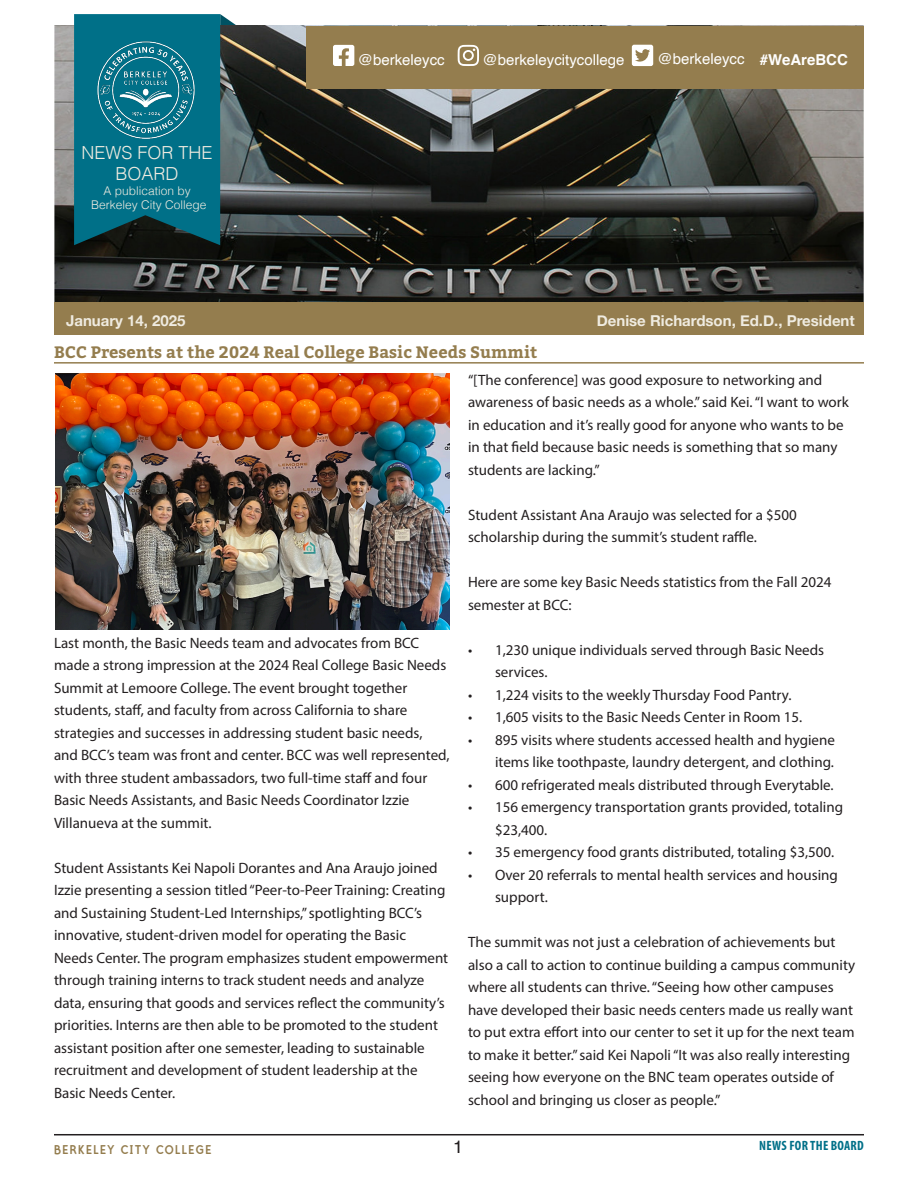
<style>
.page{position:relative;width:918px;height:1188px;background:#fff}
.page>*{position:absolute;margin:0;border:0;box-sizing:border-box;transform-origin:0 0}
.t1{font:300 18px/21.6px "Helvetica";color:#efebe0;text-align:center}
.t2{font:18px "Helvetica";color:#231f20}
.Sections{font:700 16.5px "Bitter";color:#947d4e}
.Body{font:15px/22.5px "Myriad Pro";color:#231f20}
.t3{font:700 15px "Helvetica Neue";color:#efebe0}
.t4{font:15px "Helvetica";color:#fff}
.t5{font:15px "Polymer Bold Caps";letter-spacing:.09em;color:#947d4e}
.t6{font:700 15px "Helvetica";color:#fff}
.t7{font:700 condensed 13.5px "Myriad Pro";letter-spacing:.02em;color:#007088}
.t8{font:300 12px "Helvetica";color:#efebe0}
</style>
<div class="page">
<hr style="left:54px;top:1134px;width:810px;height:1px;background:#231f20">
<img style="left:54px;top:26px;width:810px;height:277px">
<div style="left:306px;top:26px;width:558px;height:63px;background:#947d4e"></div>
<svg style="left:74px;top:14px;width:193px;height:231px;background:#1a5f6d"></svg>
<svg style="left:632px;top:45px;width:21px;height:21px"></svg>
<svg style="left:458px;top:45px;width:21px;height:21px"></svg>
<svg style="left:333px;top:45px;width:21px;height:21px"></svg>
<img style="left:82px;top:40px;width:127px;height:100px">
<div style="left:54px;top:303px;width:810px;height:32px;background:#947d4e"></div>
<hr style="left:54px;top:362px;width:810px;height:2px;background:#947d4e">
<img style="left:55px;top:373px;width:395px;height:257px">
<p class="t1" style="left:82px;top:140px;width:133px">NEWS FOR THE<br>BOARD</p>
<p class="t8" style="left:103px;top:180px;width:89px">A publication by</p>
<p class="t8" style="left:91px;top:195px;width:117px">Berkeley City College</p>
<p class="t4" style="left:358px;top:48px;width:88px">@berkeleycc</p>
<p class="t4" style="left:483px;top:48px;width:143px">@berkeleycitycollege</p>
<p class="t4" style="left:658px;top:48px;width:88px">@berkeleycc</p>
<p class="t6" style="left:760px;top:51px;width:90px">#WeAreBCC</p>
<p class="t3" style="left:66px;top:309px;width:121px">January 14, 2025</p>
<p class="t3" style="left:597px;top:309px;width:260px">Denise Richardson, Ed.D., President</p>
<p class="Sections" style="left:54px;top:341px;width:485px">BCC Presents at the 2024 Real College Basic Needs Summit</p>
<p class="Body" style="left:54px;top:631px;width:397px">Last month, the Basic Needs team and advocates from BCC made a strong impression at the 2024 Real College Basic Needs Summit at Lemoore College. The event brought together students, staff, and faculty from across California to share strategies and successes in addressing student basic needs, and BCC’s team was front and center. BCC was well represented, with three student ambassadors, two full-time staff and four Basic Needs Assistants, and Basic Needs Coordinator Izzie Villanueva at the summit.</p>
<p class="Body" style="left:54px;top:856px;width:396px">Student Assistants Kei Napoli Dorantes and Ana Araujo joined Izzie presenting a session titled “Peer-to-Peer Training: Creating and Sustaining Student-Led Internships,” spotlighting BCC’s innovative, student-driven model for operating the Basic Needs Center. The program emphasizes student empowerment through training interns to track student needs and analyze data, ensuring that goods and services reflect the community’s priorities. Interns are then able to be promoted to the student assistant position after one semester, leading to sustainable recruitment and development of student leadership at the Basic Needs Center.</p>
<p class="Body" style="left:468px;top:368px;width:382px">“[The conference] was good exposure to networking and awareness of basic needs as a whole.” said Kei. “I want to work in education and it’s really good for anyone who wants to be in that field because basic needs is something that so many students are lacking.”</p>
<p class="Body" style="left:468px;top:503px;width:330px">Student Assistant Ana Araujo was selected for a $500 scholarship during the summit’s student raffle.</p>
<p class="Body" style="left:468px;top:571px;width:365px">Here are some key Basic Needs statistics from the Fall 2024 semester at BCC:</p>
<p class="Body" style="left:495px;top:638px;width:331px;text-indent:-27px">• 1,230 unique individuals served through Basic Needs services.</p>
<p class="Body" style="left:468px;top:683px;width:325px">• 1,224 visits to the weekly Thursday Food Pantry.</p>
<p class="Body" style="left:468px;top:706px;width:336px">• 1,605 visits to the Basic Needs Center in Room 15.</p>
<p class="Body" style="left:468px;top:728px;width:368px;text-align:right">• 895 visits where students accessed health and hygiene items like toothpaste, laundry detergent, and clothing.</p>
<p class="Body" style="left:468px;top:773px;width:367px">• 600 refrigerated meals distributed through Everytable.</p>
<p class="Body" style="left:495px;top:796px;width:350px;text-indent:-27px">• 156 emergency transportation grants provided, totaling $23,400.</p>
<p class="Body" style="left:468px;top:841px;width:368px">• 35 emergency food grants distributed, totaling $3,500.</p>
<p class="Body" style="left:495px;top:863px;width:344px;text-indent:-27px">• Over 20 referrals to mental health services and housing support.</p>
<p class="Body" style="left:468px;top:931px;width:389px">The summit was not just a celebration of achievements but also a call to action to continue building a campus community where all students can thrive. “Seeing how other campuses have developed their basic needs centers made us really want to put extra effort into our center to set it up for the next team to make it better.” said Kei Napoli “It was also really interesting seeing how everyone on the BNC team operates outside of school and bringing us closer as people.”</p>
<p class="t5" style="left:54px;top:1140px;width:159px">BERKELEY CITY COLLEGE</p>
<p class="t2" style="left:453px;top:1133px;width:12px">1</p>
<p class="t7" style="left:759px;top:1137px;width:106px">NEWS FOR THE BOARD</p>
</div>
